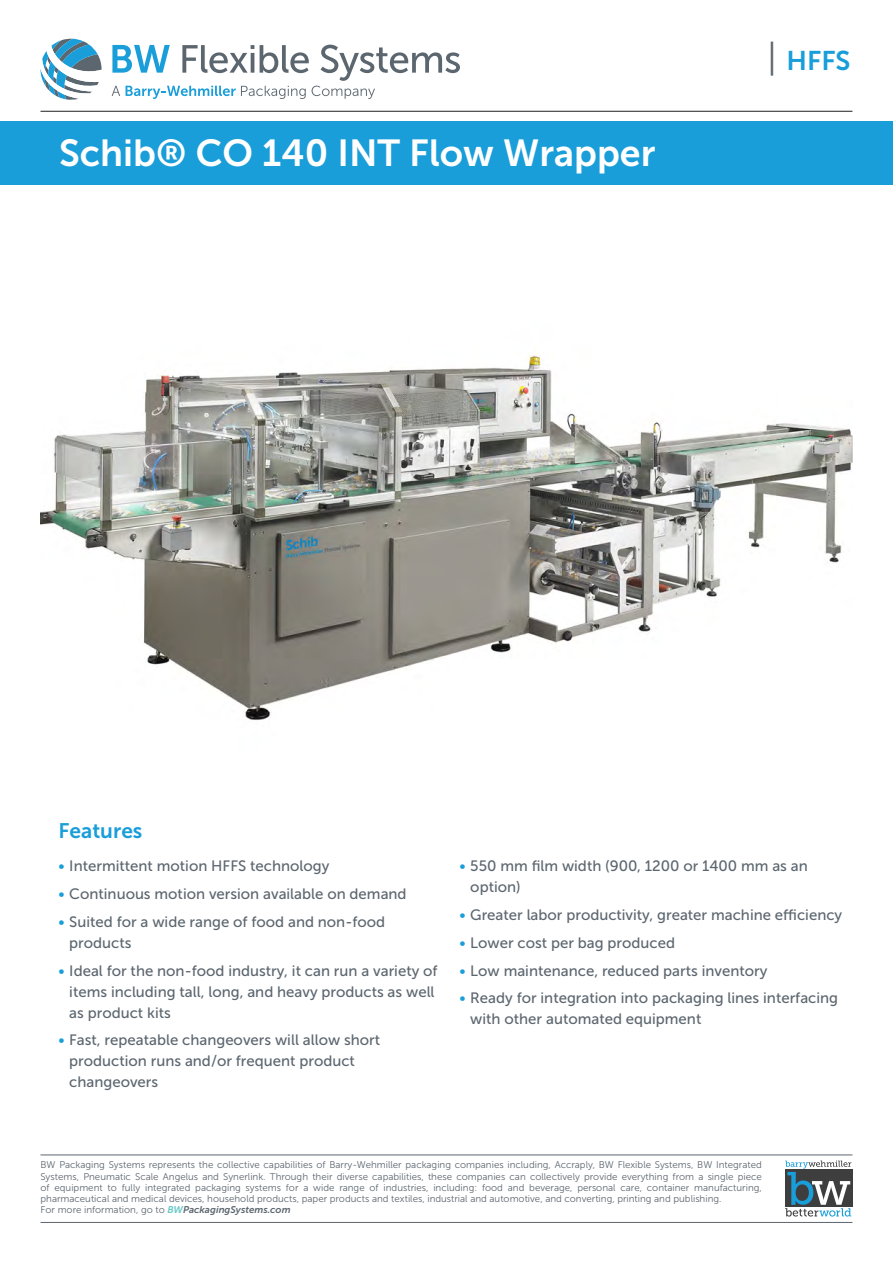
<style>
.page{position:relative;width:893px;height:1263px;background:#fff}
.page>*{position:absolute;margin:0;border:0;box-sizing:border-box;transform-origin:0 0}
.Page_1_Big_Header{font:37.5px "Museo Sans 700";color:#fff}
.t1{font:27px "Museo Sans 700";color:#199eda}
.t2{font:21px "Museo Sans 700";color:#199eda}
.t3{font:15px/21px "Museo Sans 500";color:#5c666f}
.t4{font:9.75px/11.2px "Museo Sans 300";color:#5c666f}
.s1{font-family:"Museo Sans 300";font-size:36px;color:#5c666f}
.s2{color:#199eda}
.s3{font-family:"Museo Sans 700";font-style:italic;color:#66c7c7}
.s4{font-family:"Museo Sans 700";font-style:italic}
</style>
<div class="page">
<div style="left:0;top:122px;width:893px;height:63px;background:#199eda"></div>
<hr style="left:40px;top:111px;width:812px;height:1px;background:#231f20">
<hr style="left:41px;top:1222px;width:811px;height:1px;background:#5c666f">
<hr style="left:41px;top:1155px;width:811px;height:1px;background:#5c666f">
<svg style="left:112px;top:45px;width:348px;height:54px"></svg>
<svg style="left:40px;top:39px;width:62px;height:61px"></svg>
<svg style="left:785px;top:1160px;width:66px;height:56px"></svg>
<img style="left:40px;top:350px;width:812px;height:370px">
<p class="Page_1_Big_Header" style="left:59px;top:133px;width:598px">Schib® CO 140 INT Flow Wrapper</p>
<h2 class="t1" style="left:767px;top:46px;width:85px"><span class="s1">|</span> HFFS</h2>
<h3 class="t2" style="left:59px;top:819px;width:85px">Features</h3>
<p class="t3" style="left:58px;top:856px;width:272px"><span class="s2">•</span> Intermittent motion HFFS technology</p>
<p class="t3" style="left:58px;top:883px;width:350px"><span class="s2">•</span> Continuous motion version available on demand</p>
<p class="t3" style="left:69px;top:911px;width:317px;text-indent:-11px"><span class="s2">•</span> Suited for a wide range of food and non-food products</p>
<p class="t3" style="left:69px;top:960px;width:370px;text-indent:-11px"><span class="s2">•</span> Ideal for the non-food industry, it can run a variety of items including tall, long, and heavy products as well as product kits</p>
<p class="t3" style="left:69px;top:1030px;width:312px;text-indent:-11px"><span class="s2">•</span> Fast, repeatable changeovers will allow short production runs and/or frequent product changeovers</p>
<p class="t3" style="left:470px;top:856px;width:339px;text-indent:-11px"><span class="s2">•</span> 550 mm film width (900, 1200 or 1400 mm as an option)</p>
<p class="t3" style="left:459px;top:904px;width:384px"><span class="s2">•</span> Greater labor productivity, greater machine efficiency</p>
<p class="t3" style="left:459px;top:932px;width:217px"><span class="s2">•</span> Lower cost per bag produced</p>
<p class="t3" style="left:459px;top:960px;width:310px"><span class="s2">•</span> Low maintenance, reduced parts inventory</p>
<p class="t3" style="left:470px;top:988px;width:369px;text-indent:-11px"><span class="s2">•</span> Ready for integration into packaging lines interfacing with other automated equipment</p>
<p class="t4" style="left:40px;top:1159px;width:723px">BW Packaging Systems represents the collective capabilities of Barry-Wehmiller packaging companies including, Accraply, BW Flexible Systems, BW Integrated Systems, Pneumatic Scale Angelus and Synerlink. Through their diverse capabilities, these companies can collectively provide everything from a single piece of equipment to fully integrated packaging systems for a wide range of industries, including: food and beverage, personal care, container manufacturing, pharmaceutical and medical devices, household products, paper products and textiles, industrial and automotive, and converting, printing and publishing.<br>For more information, go to <span class="s3">BW</span><span class="s4">PackagingSystems.com</span></p>
</div>
